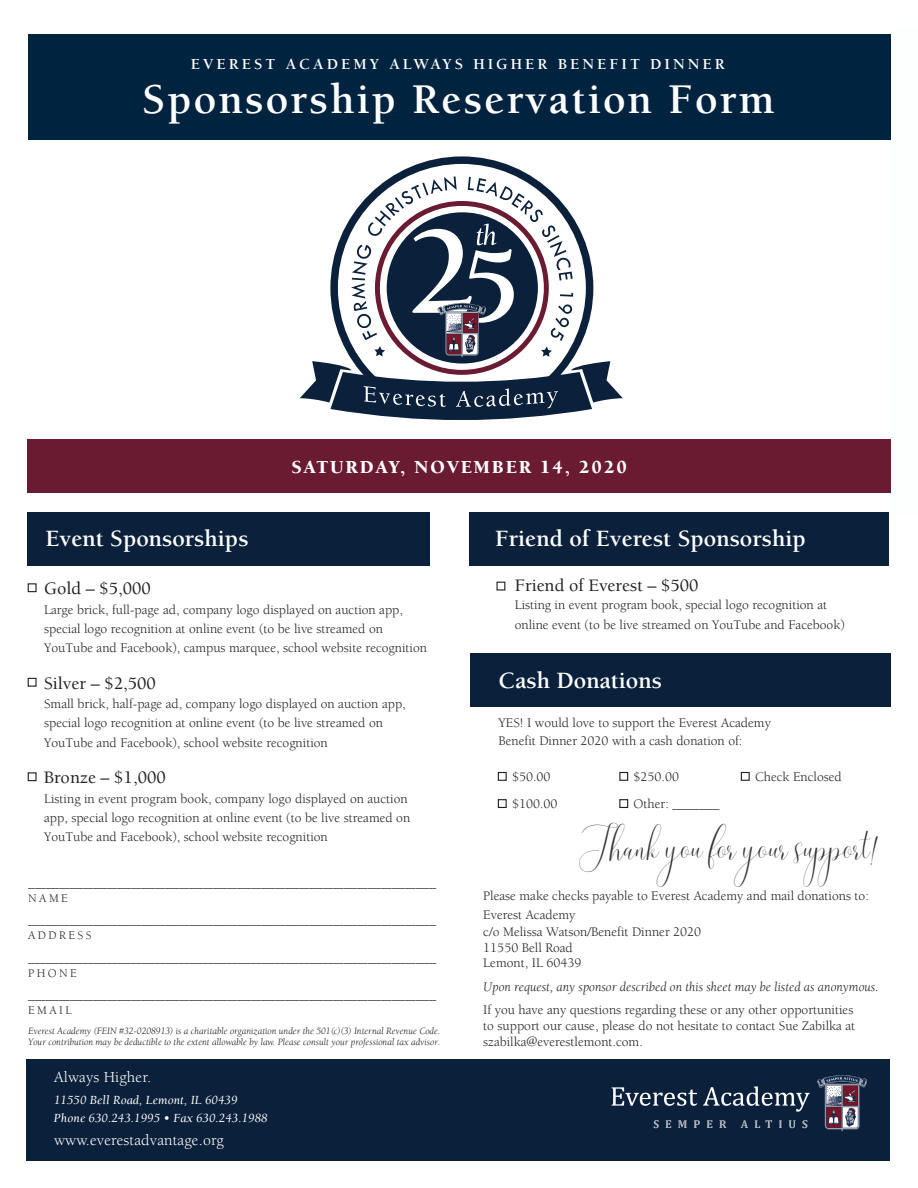
<style>
.page{position:relative;width:918px;height:1188px;background:#fff}
.page>*{position:absolute;margin:0;border:0;box-sizing:border-box;transform-origin:0 0}
.t1{font:45px "Callem Script";color:#231f20}
.t2{font:700 43.5px "Berkeley";letter-spacing:.05em;color:#fff}
.t3{font:700 24px "Berkeley";color:#fff}
.t4{font:900 18.9px "Berkeley";letter-spacing:.1em;color:#fff}
.t5{font:500 18px "Berkeley";color:#231f20}
.t6{font:700 15.75px "Berkeley";letter-spacing:.19em;color:#fff}
.t7{font:15.75px "Berkeley";letter-spacing:.01em;color:#fff}
.t8{font:13.5px/19.5px "Berkeley";color:#231f20}
.t9{font:13.5px "Berkeley";color:#231f20;scale:.51 1}
.t10{font:italic 13.5px "Berkeley";color:#231f20}
.t11{font:italic 12.75px/18px "Berkeley";letter-spacing:.01em;color:#fff}
.t12{font:12px "Berkeley";letter-spacing:.2em;color:#231f20}
.t13{font:italic 9.9px/11.9px "Berkeley";color:#231f20}
</style>
<div class="page">
<div style="left:27px;top:439px;width:864px;height:54px;background:#6b1b31"></div>
<div style="left:28px;top:35px;width:863px;height:105px;background:#002340"></div>
<svg style="left:393px;top:156px;width:138px;height:20px"></svg>
<svg style="left:300px;top:176px;width:323px;height:244px"></svg>
<div style="left:26px;top:1059px;width:864px;height:106px;background:#0b203a"></div>
<img style="left:611px;top:1076px;width:256px;height:56px">
<div style="left:13px;top:1161px;width:900px;height:27px;background:#fff"></div>
<div style="left:470px;top:653px;width:420px;height:54px;background:#0b203a"></div>
<div style="left:498px;top:772px;width:9px;height:9px;border:1px solid #231f20"></div>
<div style="left:498px;top:799px;width:9px;height:9px;border:1px solid #231f20"></div>
<div style="left:619px;top:772px;width:9px;height:9px;border:1px solid #231f20"></div>
<div style="left:741px;top:772px;width:9px;height:9px;border:1px solid #231f20"></div>
<div style="left:619px;top:799px;width:9px;height:9px;border:1px solid #231f20"></div>
<div style="left:28px;top:512px;width:402px;height:54px;background:#0b203a"></div>
<div style="left:28px;top:678px;width:9px;height:9px;border:1px solid #231f20"></div>
<div style="left:28px;top:583px;width:9px;height:9px;border:1px solid #231f20"></div>
<div style="left:28px;top:772px;width:9px;height:9px;border:1px solid #231f20"></div>
<div style="left:469px;top:512px;width:420px;height:54px;background:#0b203a"></div>
<div style="left:496px;top:582px;width:9px;height:9px;border:1px solid #231f20"></div>
<p class="t6" style="left:191px;top:56px;width:535px">EVEREST ACADEMY ALWAYS HIGHER BENEFIT DINNER</p>
<h2 class="t2" style="left:142px;top:76px;width:634px">Sponsorship Reservation Form</h2>
<h3 class="t4" style="left:291px;top:457px;width:337px">SATURDAY, NOVEMBER 14, 2020</h3>
<h3 class="t3" style="left:46px;top:526px;width:204px">Event Sponsorships</h3>
<h3 class="t5" style="left:44px;top:579px;width:108px">Gold – $5,000</h3>
<p class="t8" style="left:44px;top:600px;width:384px">Large brick, full-page ad, company logo displayed on auction app, special logo recognition at online event (to be live streamed on<br>YouTube and Facebook), campus marquee, school website recognition</p>
<h3 class="t5" style="left:44px;top:673px;width:113px">Silver – $2,500</h3>
<p class="t8" style="left:44px;top:694px;width:363px">Small brick, half-page ad, company logo displayed on auction app, special logo recognition at online event (to be live streamed on<br>YouTube and Facebook), school website recognition</p>
<h3 class="t5" style="left:44px;top:768px;width:123px">Bronze – $1,000</h3>
<p class="t8" style="left:44px;top:789px;width:368px">Listing in event program book, company logo displayed on auction app, special logo recognition at online event (to be live streamed on<br>YouTube and Facebook), school website recognition</p>
<p class="t9" style="left:28px;top:875px;width:802px">_______________________________________________________________________________________________________________________</p>
<p class="t12" style="left:28px;top:891px;width:41px">NAME</p>
<p class="t9" style="left:28px;top:913px;width:802px">_______________________________________________________________________________________________________________________</p>
<p class="t12" style="left:28px;top:929px;width:65px">ADDRESS</p>
<p class="t9" style="left:28px;top:950px;width:802px">_______________________________________________________________________________________________________________________</p>
<p class="t12" style="left:28px;top:966px;width:50px">PHONE</p>
<p class="t9" style="left:28px;top:988px;width:802px">_______________________________________________________________________________________________________________________</p>
<p class="t12" style="left:28px;top:1004px;width:45px">EMAIL</p>
<p class="t13" style="left:28px;top:1025px;width:414px">Everest Academy (FEIN #32-0208913) is a charitable organization under the 501(c)(3) Internal Revenue Code.<br>Your contribution may be deductible to the extent allowable by law. Please consult your professional tax advisor.</p>
<p class="t7" style="left:54px;top:1068px;width:99px">Always Higher.</p>
<p class="t11" style="left:54px;top:1091px;width:215px">11550 Bell Road, Lemont, IL 60439<br>Phone 630.243.1995 • Fax 630.243.1988</p>
<p class="t7" style="left:54px;top:1131px;width:171px">www.everestadvantage.org</p>
<h3 class="t3" style="left:495px;top:526px;width:312px">Friend of Everest Sponsorship</h3>
<h3 class="t5" style="left:515px;top:576px;width:185px">Friend of Everest – $500</h3>
<p class="t8" style="left:515px;top:596px;width:332px">Listing in event program book, special logo recognition at online event (to be live streamed on YouTube and Facebook)</p>
<h3 class="t3" style="left:499px;top:668px;width:165px">Cash Donations</h3>
<p class="t8" style="left:499px;top:714px;width:274px;line-height:18px">YES! I would love to support the Everest Academy<br>Benefit Dinner 2020 with a cash donation of:</p>
<p class="t8" style="left:512px;top:763px;width:47px;line-height:27px">$50.00 $100.00</p>
<p class="t8" style="left:634px;top:763px;width:87px;line-height:27px">$250.00<br>Other: _______</p>
<p class="t8" style="left:755px;top:767px;width:88px">Check Enclosed</p>
<h1 class="t1" style="left:578px;top:823px;width:303px">Thank you for your support!</h1>
<p class="t8" style="left:483px;top:886px;width:387px">Please make checks payable to Everest Academy and mail donations to:<br>Everest Academy</p>
<p class="t8" style="left:483px;top:923px;width:219px;line-height:16.5px">c/o Melissa Watson/Benefit Dinner 2020<br>11550 Bell Road</p>
<p class="t8" style="left:483px;top:953px;width:100px">Lemont, IL 60439</p>
<p class="t10" style="left:483px;top:980px;width:397px">Upon request, any sponsor described on this sheet may be listed as anonymous.</p>
<p class="t8" style="left:483px;top:1002px;width:373px;line-height:16.2px">If you have any questions regarding these or any other opportunities to support our cause, please do not hesitate to contact Sue Zabilka at szabilka@everestlemont.com.</p>
</div>
